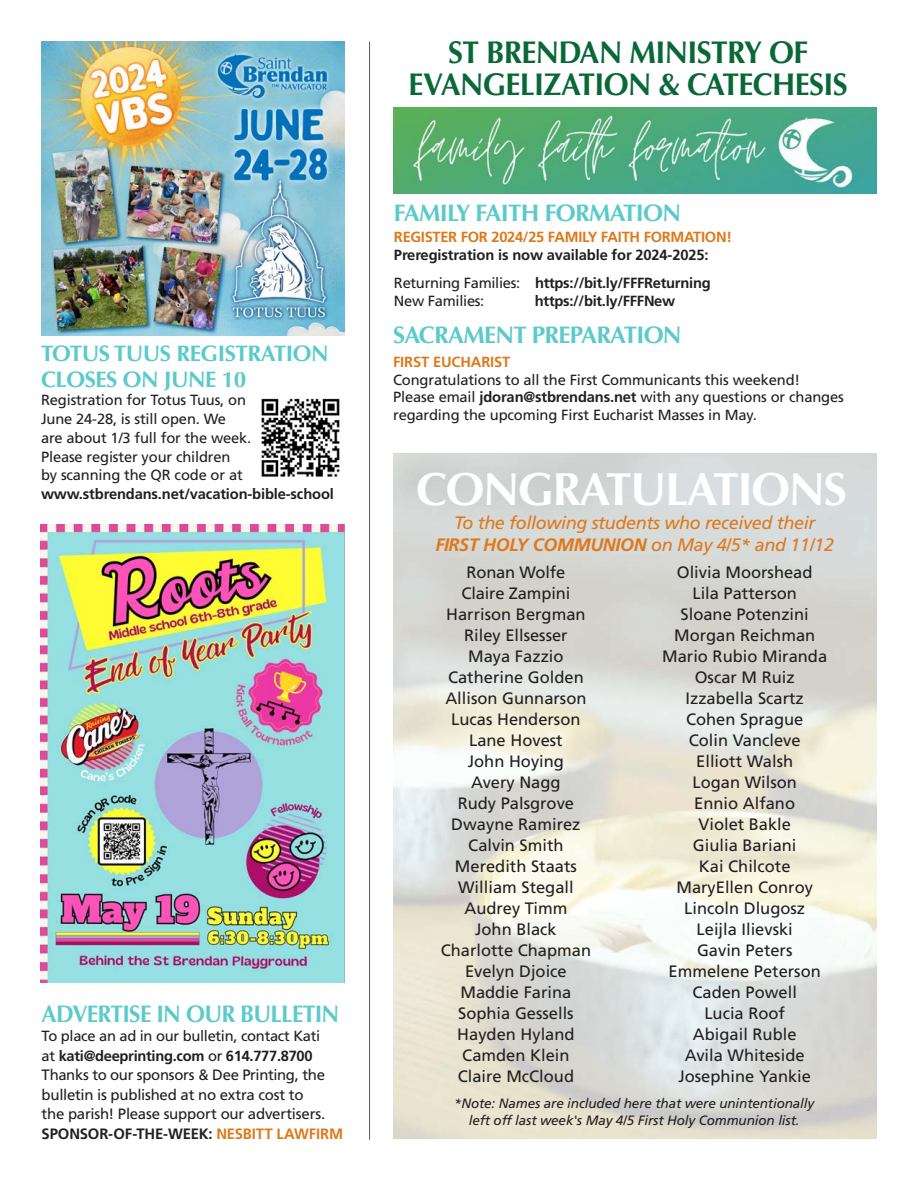
<style>
.page{position:relative;width:918px;height:1188px;background:#fff}
.page>*{position:absolute;margin:0;border:0;box-sizing:border-box;transform-origin:0 0}
.t1{font:700 46.5px "Optima";letter-spacing:-.03em;color:#fff}
.t2{font:700 31.5px/31.5px "Optima";letter-spacing:-.02em;color:#0a6838;text-align:center;scale:.95 1}
.t3{font:700 24px "Optima";letter-spacing:-.03em;color:#5bcaca}
.t4{font:700 24px "Optima";letter-spacing:-.03em;color:#5bcaca;scale:.95 1}
.t5{font:700 22.5px/25.5px "Optima";letter-spacing:-.02em;color:#5bcaca}
.t6{font:italic 18px/22.5px "Frutiger LT Std";letter-spacing:-.02em;color:#de791b;text-align:center}
.t7{font:16.5px/21px "Frutiger LT Std";color:#231f20;text-align:center}
.t8{font:15px/19.5px "Frutiger LT Std";letter-spacing:-.015em;color:#231f20}
.t9{font:14.7px/18.8px "Frutiger LT Std";letter-spacing:-.01em;color:#231f20}
.t10{font:700 14.7px/17.7px "Frutiger LT Std";letter-spacing:-.02em;color:#231f20}
.t11{font:italic 13.5px/16.5px "Frutiger LT Std";letter-spacing:-.01em;color:#231f20;text-align:center}
.s1{font-weight:700}
.s2{font-weight:700;color:#de791b}
.s3{color:#de791b}
</style>
<div class="page">
<img style="left:393px;top:108px;width:484px;height:85px">
<hr style="left:369px;top:42px;width:1px;height:1098px;background:#655a56">
<img style="left:261px;top:398px;width:79px;height:79px">
<img style="left:41px;top:41px;width:304px;height:295px">
<img style="left:40px;top:524px;width:304px;height:458px">
<p class="t5" style="left:41px;top:341px;width:289px">TOTUS TUUS REGISTRATION<br>CLOSES ON JUNE 10</p>
<p class="t9" style="left:41px;top:391px;width:294px">Registration for Totus Tuus, on<br>June 24-28, is still open. We<br>are about 1/3 full for the week.<br>Please register your children<br>by scanning the QR code or at <span class="s1">www.stbrendans.net/vacation-bible-school</span></p>
<p class="t4" style="left:42px;top:999px;width:315px">ADVERTISE IN OUR BULLETIN</p>
<p class="t9" style="left:42px;top:1026px;width:280px;line-height:19.5px">To place an ad in our bulletin, contact Kati at <span class="s1">kati@deeprinting.com</span> or <span class="s1">614.777.8700</span></p>
<p class="t8" style="left:42px;top:1065px;width:303px">Thanks to our sponsors &amp; Dee Printing, the bulletin is published at no extra cost to<br>the parish! Please support our advertisers.<br><span class="s1">SPONSOR-OF-THE-WEEK:</span> <span class="s2">NESBITT LAWFIRM</span></p>
<p class="t2" style="left:409px;top:37px;width:464px">ST BRENDAN MINISTRY OF<br>EVANGELIZATION &amp; CATECHESIS</p>
<p class="t3" style="left:394px;top:199px;width:289px">FAMILY FAITH FORMATION</p>
<p class="t10" style="left:394px;top:228px;width:340px"><span class="s3">REGISTER FOR 2024/25 FAMILY FAITH FORMATION!<br></span>Preregistration is now available for 2024-2025:</p>
<p class="t9" style="left:394px;top:274px;width:318px;line-height:18px">Returning Families: <span class="s1">https://bit.ly/FFFReturning<br></span>New Families:</p>
<p class="t10" style="left:535px;top:292px;width:142px">https://bit.ly/FFFNew</p>
<p class="t3" style="left:393px;top:321px;width:290px">SACRAMENT PREPARATION</p>
<p class="t9" style="left:393px;top:353px;width:452px;line-height:17.7px"><span class="s2">FIRST EUCHARIST<br></span>Congratulations to all the First Communicants this weekend!<br>Please email <span class="s1">jdoran@stbrendans.net</span> with any questions or changes regarding the upcoming First Eucharist Masses in May.</p>
<p class="t1" style="left:416px;top:462px;width:432px">CONGRATULATIONS</p>
<p class="t6" style="left:435px;top:512px;width:400px">To the following students who received their<br><span class="s1">FIRST HOLY COMMUNION</span> on May 4/5* and 11/12</p>
<p class="t7" style="left:662px;top:562px;width:167px">Olivia Moorshead<br>Lila Patterson<br>Sloane Potenzini<br>Morgan Reichman<br>Mario Rubio Miranda<br>Oscar M Ruiz<br>Izzabella Scartz<br>Cohen Sprague<br>Colin Vancleve<br>Elliott Walsh<br>Logan Wilson<br>Ennio Alfano<br>Violet Bakle<br>Giulia Bariani<br>Kai Chilcote<br>MaryEllen Conroy<br>Lincoln Dlugosz<br>Leijla Ilievski<br>Gavin Peters<br>Emmelene Peterson<br>Caden Powell<br>Lucia Roof<br>Abigail Ruble<br>Avila Whiteside<br>Josephine Yankie</p>
<p class="t11" style="left:454px;top:1096px;width:362px">*Note: Names are included here that were unintentionally left off last week's May 4/5 First Holy Communion list.</p>
<p class="t7" style="left:441px;top:562px;width:152px">Ronan Wolfe<br>Claire Zampini<br>Harrison Bergman<br>Riley Ellsesser<br>Maya Fazzio<br>Catherine Golden<br>Allison Gunnarson<br>Lucas Henderson<br>Lane Hovest<br>John Hoying<br>Avery Nagg<br>Rudy Palsgrove<br>Dwayne Ramirez<br>Calvin Smith<br>Meredith Staats<br>William Stegall<br>Audrey Timm<br>John Black<br>Charlotte Chapman<br>Evelyn Djoice<br>Maddie Farina<br>Sophia Gessells<br>Hayden Hyland<br>Camden Klein<br>Claire McCloud</p>
</div>
